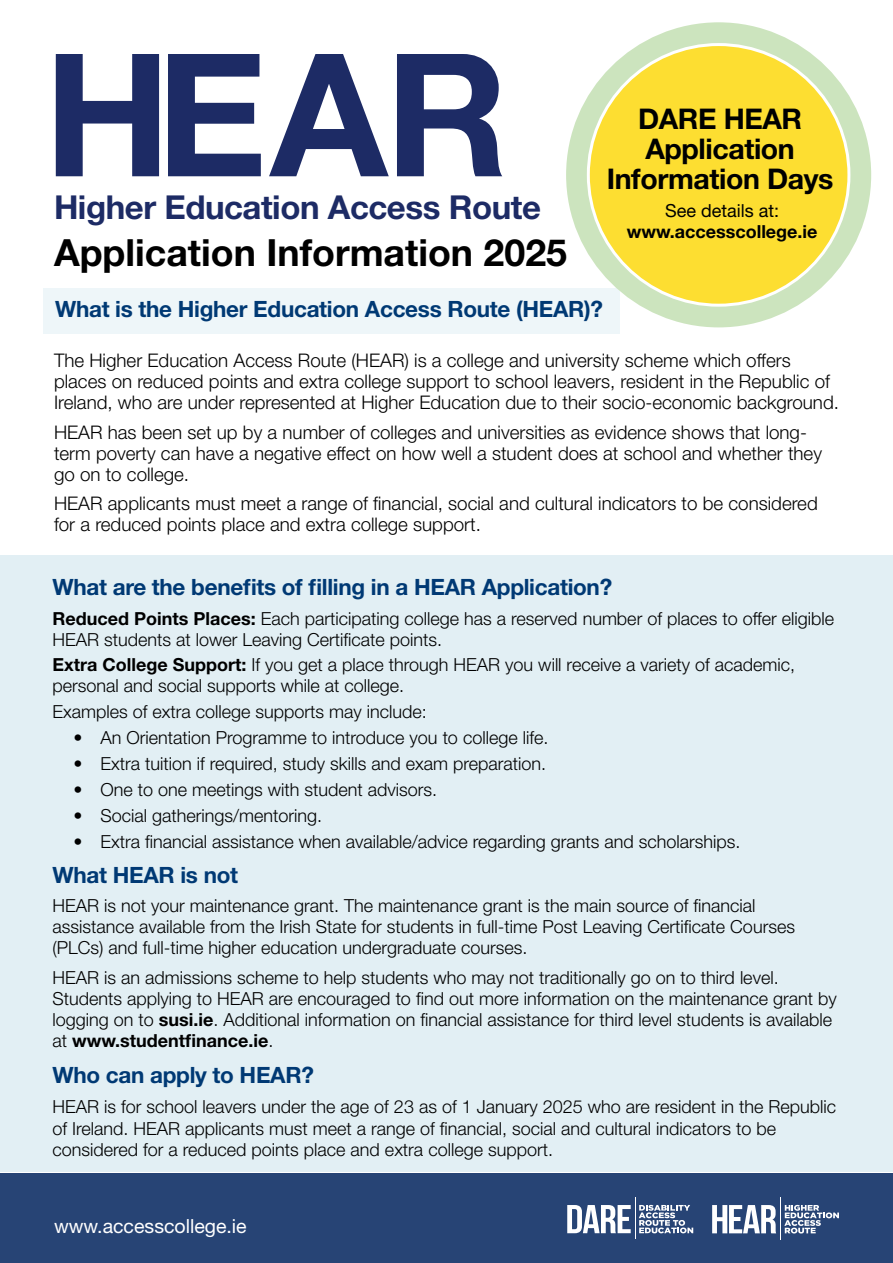
<style>
.page{position:relative;width:893px;height:1263px;background:#fff}
.page>*{position:absolute;margin:0;border:0;box-sizing:border-box;transform-origin:0 0}
.t1{font:700 37.5px "Helvetica Neue LT Std";color:#000}
.t2{font:700 33px "Helvetica Neue LT Std";letter-spacing:-.015em;color:#1d2b65}
.t3{font:700 28.5px/30px "Helvetica Neue LT Std";letter-spacing:-.015em;color:#000}
.t4{font:700 22.5px "Helvetica Neue LT Std";letter-spacing:-.015em;color:#003974}
.t5{font:19.5px "Helvetica Neue LT Std";color:#fff}
.t6{font:300 18.75px/21px "Helvetica Neue LT Std";color:#000}
.t7{font:300 18px/21px "Helvetica Neue LT Std";color:#000}
.t8{font:700 18px "Helvetica Neue LT Std";color:#000}
.t9{font:18px "Helvetica Neue LT Std";color:#000}
.s1{font-weight:700}
</style>
<div class="page">
<div style="left:44px;top:288px;width:576px;height:46px;background:#eef6f9"></div>
<div style="left:0;top:555px;width:893px;height:616px;background:#e2eff4"></div>
<div style="left:0;top:1174px;width:893px;height:89px;background:#274475"></div>
<svg style="left:784px;top:1205px;width:55px;height:28px"></svg>
<svg style="left:712px;top:1205px;width:64px;height:28px"></svg>
<hr style="left:780px;top:1197px;width:1px;height:42px;background:#fff">
<svg style="left:639px;top:1205px;width:54px;height:28px"></svg>
<svg style="left:567px;top:1205px;width:64px;height:28px"></svg>
<hr style="left:635px;top:1197px;width:1px;height:42px;background:#fff">
<svg style="left:56px;top:54px;width:446px;height:122px;fill:#1d2b65"></svg>
<svg style="left:566px;top:22px;width:305px;height:305px;background:#cfe5c2"></svg>
<div style="left:588px;top:45px;width:261px;height:260px;background:#fdde31;border-radius:50%"></div>
<p class="t2" style="left:54px;top:186px;width:488px">Higher Education Access Route</p>
<p class="t1" style="left:54px;top:229px;width:514px">Application Information 2025</p>
<p class="t3" style="left:638px;top:104px;width:166px">DARE HEAR<br>Application</p>
<p class="t3" style="left:607px;top:164px;width:228px">Information Days</p>
<p class="t9" style="left:665px;top:200px;width:116px">See details at:</p>
<p class="t8" style="left:627px;top:220px;width:192px">www.accesscollege.ie</p>
<p class="t4" style="left:55px;top:295px;width:550px">What is the Higher Education Access Route (HEAR)?</p>
<p class="t6" style="left:54px;top:350px;width:786px">The Higher Education Access Route (HEAR) is a college and university scheme which offers places on reduced points and extra college support to school leavers, resident in the Republic of<br>Ireland, who are under represented at Higher Education due to their socio-economic background.</p>
<p class="t6" style="left:54px;top:421px;width:769px">HEAR has been set up by a number of colleges and universities as evidence shows that long&shy;term poverty can have a negative effect on how well a student does at school and whether they go on to college.</p>
<p class="t6" style="left:54px;top:493px;width:765px">HEAR applicants must meet a range of financial, social and cultural indicators to be considered for a reduced points place and extra college support.</p>
<p class="t4" style="left:52px;top:573px;width:561px">What are the benefits of filling in a HEAR Application?</p>
<p class="t7" style="left:52px;top:607px;width:783px"><span class="s1">Reduced Points Places:</span> Each participating college has a reserved number of places to offer eligible<br>HEAR students at lower Leaving Certificate points.</p>
<p class="t7" style="left:52px;top:654px;width:744px"><span class="s1">Extra College Support:</span> If you get a place through HEAR you will receive a variety of academic, personal and social supports while at college.</p>
<p class="t7" style="left:52px;top:701px;width:376px">Examples of extra college supports may include:</p>
<p class="t7" style="left:74px;top:727px;width:476px">• An Orientation Programme to introduce you to college life.</p>
<p class="t7" style="left:74px;top:753px;width:474px">• Extra tuition if required, study skills and exam preparation.</p>
<p class="t7" style="left:74px;top:779px;width:365px">• One to one meetings with student advisors.</p>
<p class="t7" style="left:74px;top:805px;width:250px">• Social gatherings/mentoring.</p>
<p class="t7" style="left:74px;top:831px;width:668px">• Extra financial assistance when available/advice regarding grants and scholarships.</p>
<p class="t4" style="left:52px;top:860px;width:187px">What HEAR is not</p>
<p class="t7" style="left:52px;top:895px;width:744px">HEAR is not your maintenance grant. The maintenance grant is the main source of financial assistance available from the Irish State for students in full-time Post Leaving Certificate Courses (PLCs) and full-time higher education undergraduate courses.</p>
<p class="t7" style="left:52px;top:966px;width:786px">HEAR is an admissions scheme to help students who may not traditionally go on to third level.<br>Students applying to HEAR are encouraged to find out more information on the maintenance grant by logging on to <span class="s1">susi.ie</span>. Additional information on financial assistance for third level students is available at <span class="s1">www.studentfinance.ie</span>.</p>
<p class="t4" style="left:52px;top:1061px;width:263px">Who can apply to HEAR?</p>
<p class="t7" style="left:52px;top:1095px;width:785px;line-height:21.6px">HEAR is for school leavers under the age of 23 as of 1 January 2025 who are resident in the Republic of Ireland. HEAR applicants must meet a range of financial, social and cultural indicators to be considered for a reduced points place and extra college support.</p>
<p class="t5" style="left:54px;top:1215px;width:194px">www.accesscollege.ie</p>
</div>
